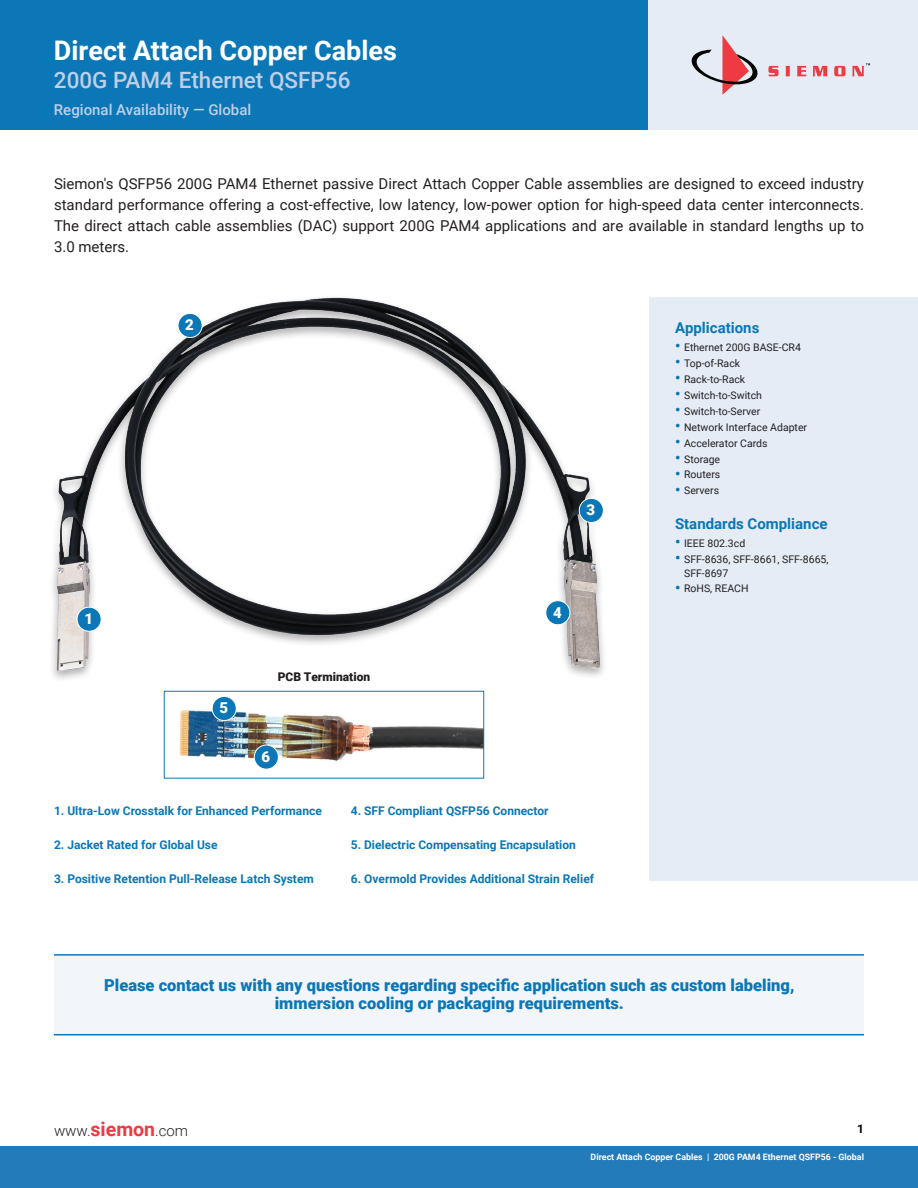
<style>
.page{position:relative;width:918px;height:1188px;background:#fff}
.page>*{position:absolute;margin:0;border:0;box-sizing:border-box;transform-origin:0 0}
.t1{font:700 27px "Roboto";color:#fff}
.t2{font:500 22.5px "Roboto";color:#bfcfe7}
.t3{font:900 16.5px/18px "Roboto";color:#0b77b6;text-align:center}
.t4{font:15px/21px "Roboto";color:#231f20;text-align:justify}
.t5{font:700 15px "Roboto";color:#0b77b6}
.t6{font:500 15px "Roboto";color:#bfcfe7}
.t7{font:300 15px "Roboto";color:#231f20}
.t8{font:900 15px "Roboto";color:#fff}
.t9{font:700 12px "Roboto";color:#0b77b6}
.t10{font:900 12px "Roboto";color:#231f20}
.t11{font:700 12px "Roboto";color:#000}
.t12{font:10.5px/13.5px "Roboto";color:#231f20}
.t13{font:700 8.85px "Roboto";color:#fff}
.s1{font-weight:700;font-size:15px;color:#0b77b6}
.s2{font-weight:700;font-size:19.5px;color:#ee3a41}
</style>
<div class="page">
<div style="left:649px;top:298px;width:269px;height:583px;background:#e5ecf6"></div>
<div style="left:648px;top:0;width:270px;height:130px;background:#e5ecf6"></div>
<div style="left:0;top:1146px;width:918px;height:42px;background:#237bb9"></div>
<div style="left:0;top:0;width:648px;height:130px;background:#0b77b6"></div>
<svg style="left:692px;top:35px;width:66px;height:60px"></svg>
<svg style="left:768px;top:66px;width:11px;height:10px"></svg>
<svg style="left:786px;top:66px;width:4px;height:10px"></svg>
<svg style="left:797px;top:66px;width:10px;height:10px"></svg>
<svg style="left:813px;top:66px;width:15px;height:10px"></svg>
<svg style="left:834px;top:66px;width:12px;height:10px"></svg>
<svg style="left:852px;top:63px;width:18px;height:13px"></svg>
<img style="left:52px;top:297px;width:552px;height:382px">
<img style="left:179px;top:698px;width:303px;height:69px">
<div style="left:164px;top:691px;width:320px;height:87px;border:1px solid #0b77b6"></div>
<div style="left:77px;top:607px;width:24px;height:24px;background:#0b77b6;border-radius:50%"></div>
<div style="left:77px;top:607px;width:25px;height:25px;border:1px solid #fff;border-radius:50%"></div>
<div style="left:178px;top:313px;width:24px;height:25px;background:#0b77b6;border-radius:50%"></div>
<div style="left:178px;top:313px;width:24px;height:25px;border:1px solid #fff;border-radius:50%"></div>
<div style="left:579px;top:498px;width:24px;height:24px;background:#0b77b6;border-radius:50%"></div>
<div style="left:579px;top:498px;width:25px;height:25px;border:1px solid #fff;border-radius:50%"></div>
<div style="left:212px;top:696px;width:24px;height:25px;background:#0b77b6;border-radius:50%"></div>
<div style="left:212px;top:696px;width:25px;height:25px;border:1px solid #fff;border-radius:50%"></div>
<div style="left:546px;top:601px;width:24px;height:24px;background:#0b77b6;border-radius:50%"></div>
<div style="left:545px;top:600px;width:25px;height:25px;border:1px solid #fff;border-radius:50%"></div>
<div style="left:254px;top:745px;width:24px;height:24px;background:#0b77b6;border-radius:50%"></div>
<div style="left:254px;top:745px;width:25px;height:25px;border:1px solid #fff;border-radius:50%"></div>
<div style="left:54px;top:956px;width:810px;height:78px;background:#f2f5f9"></div>
<hr style="left:54px;top:1034px;width:810px;height:1px;background:#0b77b6">
<hr style="left:54px;top:954px;width:810px;height:2px;background:#0b77b6">
<h1 class="t1" style="left:54px;top:31px;width:345px">Direct Attach Copper Cables</h1>
<h2 class="t2" style="left:54px;top:65px;width:298px">200G PAM4 Ethernet QSFP56</h2>
<p class="t6" style="left:54px;top:99px;width:199px">Regional Availability — Global</p>
<p class="t4" style="left:54px;top:172px;width:812px">Siemon's QSFP56 200G PAM4 Ethernet passive Direct Attach Copper Cable assemblies are designed to exceed industry standard performance offering a cost-effective, low latency, low-power option for high-speed data center interconnects.<br>The direct attach cable assemblies (DAC) support 200G PAM4 applications and are available in standard lengths up to 3.0 meters.</p>
<p class="t8" style="left:185px;top:314px;width:10px">2</p>
<p class="t8" style="left:84px;top:608px;width:10px">1</p>
<p class="t8" style="left:219px;top:698px;width:10px">5</p>
<p class="t10" style="left:278px;top:668px;width:94px">PCB Termination</p>
<p class="t8" style="left:262px;top:746px;width:10px">6</p>
<p class="t8" style="left:587px;top:499px;width:10px">3</p>
<p class="t8" style="left:553px;top:602px;width:10px">4</p>
<p class="t9" style="left:54px;top:802px;width:269px">1. Ultra-Low Crosstalk for Enhanced Performance</p>
<p class="t9" style="left:54px;top:836px;width:165px">2. Jacket Rated for Global Use</p>
<p class="t9" style="left:54px;top:870px;width:261px">3. Positive Retention Pull-Release Latch System</p>
<p class="t9" style="left:351px;top:802px;width:199px">4. SFF Compliant QSFP56 Connector</p>
<p class="t9" style="left:351px;top:836px;width:227px">5. Dielectric Compensating Encapsulation</p>
<p class="t9" style="left:351px;top:870px;width:245px">6. Overmold Provides Additional Strain Relief</p>
<p class="t5" style="left:675px;top:317px;width:86px">Applications</p>
<p class="t12" style="left:675px;top:340px;width:127px"><span class="s1">•</span> Ethernet 200G BASE-CR4</p>
<p class="t12" style="left:675px;top:356px;width:67px"><span class="s1">•</span> Top-of-Rack</p>
<p class="t12" style="left:675px;top:372px;width:72px"><span class="s1">•</span> Rack-to-Rack</p>
<p class="t12" style="left:675px;top:388px;width:88px"><span class="s1">•</span> Switch-to-Switch</p>
<p class="t12" style="left:675px;top:404px;width:87px"><span class="s1">•</span> Switch-to-Server</p>
<p class="t12" style="left:675px;top:420px;width:134px"><span class="s1">•</span> Network Interface Adapter</p>
<p class="t12" style="left:675px;top:436px;width:94px"><span class="s1">•</span> Accelerator Cards</p>
<p class="t12" style="left:675px;top:452px;width:47px"><span class="s1">•</span> Storage</p>
<p class="t12" style="left:675px;top:468px;width:47px"><span class="s1">•</span> Routers</p>
<p class="t12" style="left:675px;top:484px;width:46px"><span class="s1">•</span> Servers</p>
<p class="t5" style="left:675px;top:513px;width:154px">Standards Compliance</p>
<p class="t12" style="left:675px;top:536px;width:72px"><span class="s1">•</span> IEEE 802.3cd</p>
<p class="t12" style="left:684px;top:552px;width:146px;text-indent:-9px"><span class="s1">•</span> SFF-8636, SFF-8661, SFF-8665,<br>SFF-8697</p>
<p class="t12" style="left:675px;top:582px;width:75px"><span class="s1">•</span> RoHS, REACH</p>
<p class="t3" style="left:104px;top:976px;width:692px">Please contact us with any questions regarding specific application such as custom labeling, immersion cooling or packaging requirements.</p>
<p class="t7" style="left:54px;top:1120px;width:136px">www.<span class="s2">siemon</span>.com</p>
<p class="t11" style="left:857px;top:1121px;width:8px">1</p>
<p class="t13" style="left:591px;top:1151px;width:275px">Direct Attach Copper Cables | 200G PAM4 Ethernet QSFP56 - Global</p>
</div>
